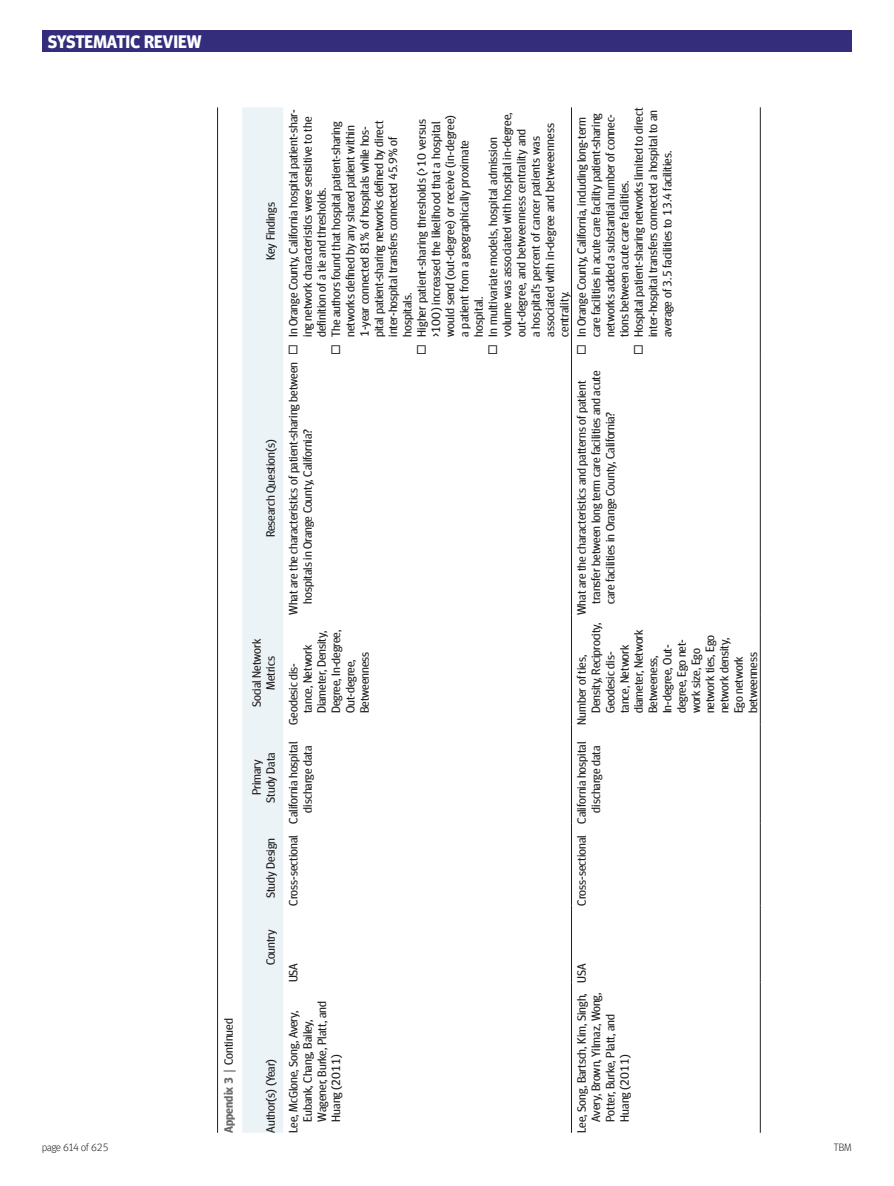
<style>
.page{position:relative;width:894px;height:1186px;background:#fff}
.page>*{position:absolute;margin:0;border:0;box-sizing:border-box;transform-origin:0 0}
.t1{font:700 18px "Meta Headline Offc";color:#fff}
.t2{font:12px/14.2px "Meta Headline Offc";color:#231f20}
.t3{font:700 12px "Meta Headline Offc";color:#6b6a68}
.t4{font:300 10.5px "Meta Headline Offc";color:#231f20}
.s1{font-family:"Baskerville EF";font-weight:500}
.s2{font-weight:400;color:#231f20}
</style>
<div class="page">
<div style="left:42px;top:30px;width:809px;height:21px;background:#332d7b"></div>
<div style="left:242px;top:107px;width:41px;height:1026px;background:#ebf3f6"></div>
<hr style="left:571px;top:982px;width:1px;height:151px;background:#231f20">
<hr style="left:571px;top:905px;width:1px;height:77px;background:#231f20">
<hr style="left:571px;top:824px;width:1px;height:81px;background:#231f20">
<hr style="left:571px;top:724px;width:1px;height:100px;background:#231f20">
<hr style="left:571px;top:615px;width:1px;height:109px;background:#231f20">
<hr style="left:571px;top:355px;width:1px;height:260px;background:#231f20">
<hr style="left:571px;top:107px;width:1px;height:248px;background:#231f20">
<hr style="left:759px;top:982px;width:1px;height:151px;background:#231f20">
<hr style="left:759px;top:905px;width:1px;height:77px;background:#231f20">
<hr style="left:759px;top:824px;width:1px;height:81px;background:#231f20">
<hr style="left:759px;top:724px;width:1px;height:100px;background:#231f20">
<hr style="left:759px;top:615px;width:1px;height:109px;background:#231f20">
<hr style="left:759px;top:355px;width:1px;height:260px;background:#231f20">
<hr style="left:759px;top:107px;width:1px;height:248px;background:#231f20">
<hr style="left:217px;top:107px;width:1px;height:1026px;background:#231f20">
<h1 class="t1" style="left:48px;top:31px;width:155px">SYSTEMATIC REVIEW</h1>
<p class="t3" style="left:222px;top:1133px;width:116px;rotate:-90deg">Appendix 3 <span class="s1">|</span> <span class="s2">Continued</span></p>
<p class="t2" style="left:264px;top:260px;width:59px;rotate:-90deg">Key Findings</p>
<p class="t2" style="left:264px;top:537px;width:99px;rotate:-90deg">Research Question(s)</p>
<p class="t2" style="left:249px;top:707px;width:70px;text-align:center;rotate:-90deg">Social Network<br>Metrics</p>
<p class="t2" style="left:249px;top:803px;width:52px;text-align:center;rotate:-90deg">Primary<br>Study Data</p>
<p class="t2" style="left:264px;top:898px;width:62px;rotate:-90deg">Study Design</p>
<p class="t2" style="left:264px;top:965px;width:38px;rotate:-90deg">Country</p>
<p class="t2" style="left:264px;top:1133px;width:75px;rotate:-90deg">Author(s) (Year)</p>
<p class="t2" style="left:574px;top:337px;width:225px;text-indent:-18px;rotate:-90deg">◻ In Orange County, California, including long-term care facilities in acute care facility patient-sharing networks added a substantial number of connec&shy;tions between acute care facilities.</p>
<p class="t2" style="left:631px;top:337px;width:231px;text-indent:-18px;rotate:-90deg">◻ Hospital patient-sharing networks limited to direct inter-hospital transfers connected a hospital to an average of 3.5 facilities to 13.4 facilities.</p>
<p class="t2" style="left:286px;top:337px;width:229px;text-indent:-18px;rotate:-90deg">◻ In Orange County, California hospital patient-shar&shy;ing network characteristics were sensitive to the definition of a tie and thresholds.</p>
<p class="t2" style="left:329px;top:337px;width:218px;text-indent:-18px;rotate:-90deg">◻ The authors found that hospital patient-sharing networks defined by any shared patient within 1-year connected 81% of hospitals while hos&shy;pital patient-sharing networks defined by direct inter-hospital transfers connected 45.9% of hospitals.</p>
<p class="t2" style="left:414px;top:337px;width:224px;text-indent:-18px;rotate:-90deg">◻ Higher patient-sharing thresholds (&gt;10 versus &gt;100) increased the likelihood that a hospital would send (out-degree) or receive (in-degree) a patient from a geographically proximate hospital.</p>
<p class="t2" style="left:486px;top:337px;width:226px;text-indent:-18px;rotate:-90deg">◻ In multivariate models, hospital admission volume was associated with hospital in-degree, out-degree, and betweenness centrality and<br>a hospital’s percent of cancer patients was associated with in-degree and betweeenness centrality.</p>
<p class="t2" style="left:286px;top:604px;width:244px;text-indent:-11px;rotate:-90deg">What are the characteristics of patient-sharing between hospitals in Orange County, California?</p>
<p class="t2" style="left:286px;top:713px;width:85px;text-indent:-11px;rotate:-90deg">Geodesic dis-<br>tance, Network<br>Diameter, Density,<br>Degree, In-degree,<br>Out-degree,<br>Betweenness</p>
<p class="t2" style="left:286px;top:812px;width:72px;text-indent:-93px;rotate:-90deg">Cross-sectional California hospital discharge data</p>
<p class="t2" style="left:286px;top:982px;width:21px;rotate:-90deg">USA</p>
<p class="t2" style="left:286px;top:1121px;width:122px;text-indent:-11px;rotate:-90deg">Lee, McGlone, Song, Avery,<br>Eubank, Chang, Bailey,<br>Wagener, Burke, Platt, and<br>Huang (2011)</p>
<p class="t2" style="left:574px;top:604px;width:235px;text-indent:-11px;rotate:-90deg">What are the characteristics and patterns of patient transfer between long term care facilities and acute care facilities in Orange County, California?</p>
<p class="t2" style="left:574px;top:713px;width:92px;text-indent:-11px;rotate:-90deg">Number of ties,<br>Density, Reciprocity,<br>Geodesic dis&shy;tance, Network diameter, Network<br>Betweeness,<br>In-degree, Out&shy;degree, Ego net&shy;work size, Ego network ties, Ego network density,<br>Ego network betweenness</p>
<p class="t2" style="left:574px;top:812px;width:72px;text-indent:-93px;rotate:-90deg">Cross-sectional California hospital discharge data</p>
<p class="t2" style="left:574px;top:982px;width:21px;rotate:-90deg">USA</p>
<p class="t2" style="left:574px;top:1121px;width:130px;text-indent:-11px;rotate:-90deg">Lee, Song, Bartsch, Kim, Singh,<br>Avery, Brown, Yilmaz, Wong,<br>Potter, Burke, Platt, and<br>Huang (2011)</p>
<p class="t4" style="left:42px;top:1141px;width:68px">page 614 of 625</p>
<p class="t4" style="left:833px;top:1141px;width:19px">TBM</p>
</div>
